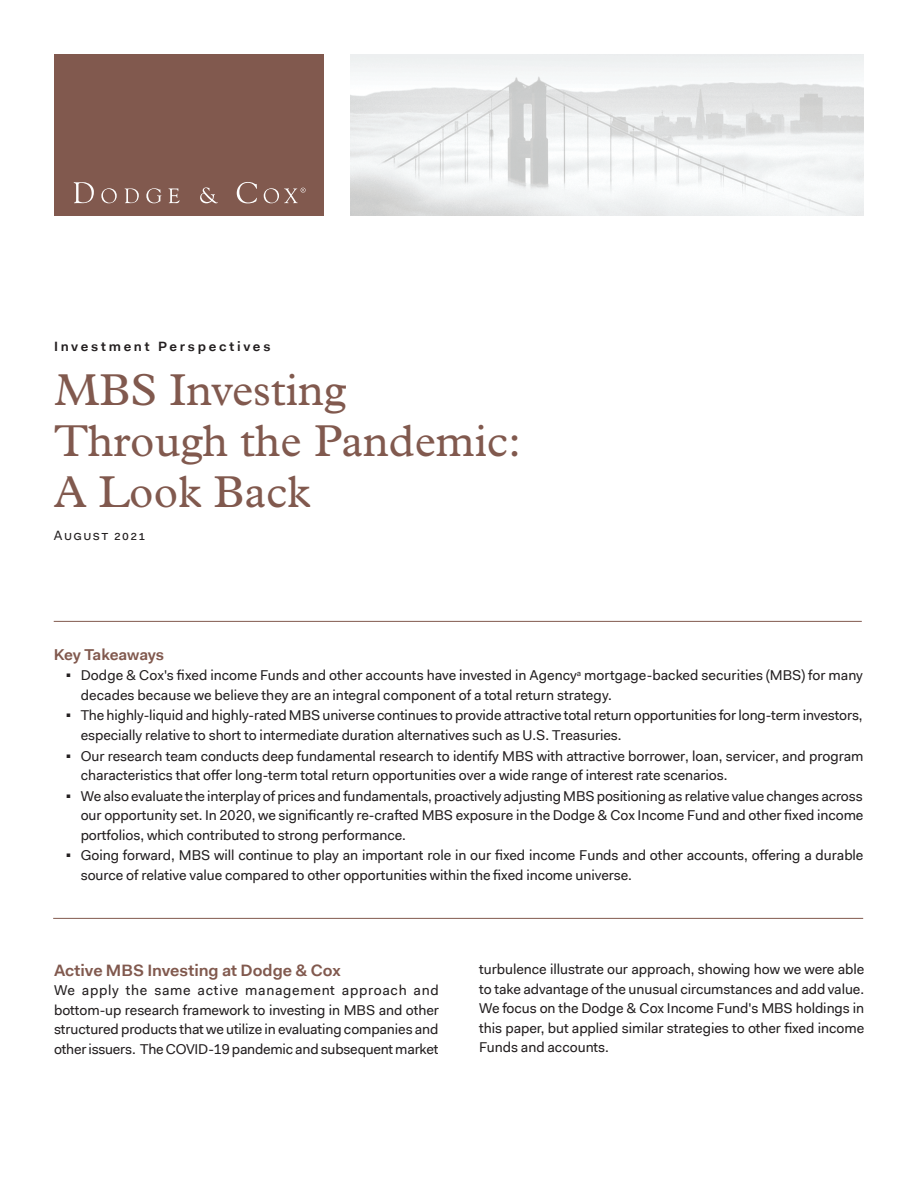
<style>
.page{position:relative;width:918px;height:1188px;background:#fff}
.page>*{position:absolute;margin:0;border:0;box-sizing:border-box;transform-origin:0 0}
.Large_Insight_Title{font:45px "Plantin MT Std";color:#81594e}
.Body_Text{font:600 16.5px "Fakt Pro";color:#81594e}
.Executive_Summary_He{font:600 15.75px "Fakt Pro";letter-spacing:-.01em;color:#81594e}
.Body_Text-2{font:14.25px/19.5px "Fakt Pro";letter-spacing:-.005em;color:#231f20}
.Analyst_Perspective{font:600 13.5px "Fakt Pro";letter-spacing:.2em;color:#231f20}
.Date{font:13.5px "Fakt Pro";letter-spacing:.105em;color:#231f20}
</style>
<div class="page">
<div style="left:54px;top:54px;width:270px;height:162px;background:#81594e"></div>
<img style="left:350px;top:54px;width:513px;height:162px">
<svg style="left:74px;top:182px;width:20px;height:21px"></svg>
<svg style="left:101px;top:188px;width:16px;height:15px"></svg>
<svg style="left:125px;top:188px;width:14px;height:15px"></svg>
<svg style="left:146px;top:188px;width:15px;height:15px"></svg>
<svg style="left:169px;top:188px;width:11px;height:15px"></svg>
<svg style="left:200px;top:187px;width:18px;height:16px"></svg>
<svg style="left:237px;top:182px;width:20px;height:21px"></svg>
<svg style="left:264px;top:188px;width:42px;height:15px"></svg>
<hr style="left:54px;top:621px;width:808px;height:1px;background:#81594e">
<hr style="left:53px;top:918px;width:810px;height:1px;background:#81594e">
<p class="Analyst_Perspective" style="left:54px;top:337px;width:218px">Investment Perspectives</p>
<p class="Large_Insight_Title" style="left:54px;top:364px;width:294px">MBS Investing</p>
<p class="Large_Insight_Title" style="left:54px;top:415px;width:469px">Through the Pandemic:</p>
<p class="Large_Insight_Title" style="left:54px;top:466px;width:258px">A Look Back</p>
<p class="Date" style="left:54px;top:526px;width:93px">August 2021</p>
<p class="Executive_Summary_He" style="left:54px;top:644px;width:112px">Key Takeaways</p>
<p class="Body_Text-2" style="left:81px;top:666px;width:784px;text-indent:-14px"><sup>◼</sup> Dodge &amp; Cox's fixed income Funds and other accounts have invested in Agency<sup>a</sup> mortgage-backed securities (MBS) for many decades because we believe they are an integral component of a total return strategy.</p>
<p class="Body_Text-2" style="left:81px;top:706px;width:784px;text-indent:-14px"><sup>◼</sup> The highly-liquid and highly-rated MBS universe continues to provide attractive total return opportunities for long-term investors, especially relative to short to intermediate duration alternatives such as U.S. Treasuries.</p>
<p class="Body_Text-2" style="left:81px;top:746px;width:784px;text-indent:-14px"><sup>◼</sup> Our research team conducts deep fundamental research to identify MBS with attractive borrower, loan, servicer, and program characteristics that offer long-term total return opportunities over a wide range of interest rate scenarios.</p>
<p class="Body_Text-2" style="left:81px;top:786px;width:784px;text-align:justify;text-indent:-14px"><sup>◼</sup> We also evaluate the interplay of prices and fundamentals, proactively adjusting MBS positioning as relative value changes across our opportunity set. In 2020, we significantly re-crafted MBS exposure in the Dodge &amp; Cox Income Fund and other fixed income portfolios, which contributed to strong performance.</p>
<p class="Body_Text-2" style="left:81px;top:845px;width:784px;text-indent:-14px"><sup>◼</sup> Going forward, MBS will continue to play an important role in our fixed income Funds and other accounts, offering a durable source of relative value compared to other opportunities within the fixed income universe.</p>
<p class="Body_Text" style="left:54px;top:959px;width:288px">Active MBS Investing at Dodge &amp; Cox</p>
<p class="Body_Text-2" style="left:54px;top:980px;width:386px;text-align:justify">We apply the same active management approach and bottom-up research framework to investing in MBS and other structured products that we utilize in evaluating companies and other issuers. The COVID-19 pandemic and subsequent market</p>
<p class="Body_Text-2" style="left:479px;top:959px;width:386px;text-align:justify">turbulence illustrate our approach, showing how we were able to take advantage of the unusual circumstances and add value.<br>We focus on the Dodge &amp; Cox Income Fund's MBS holdings in this paper, but applied similar strategies to other fixed income Funds and accounts.</p>
</div>
